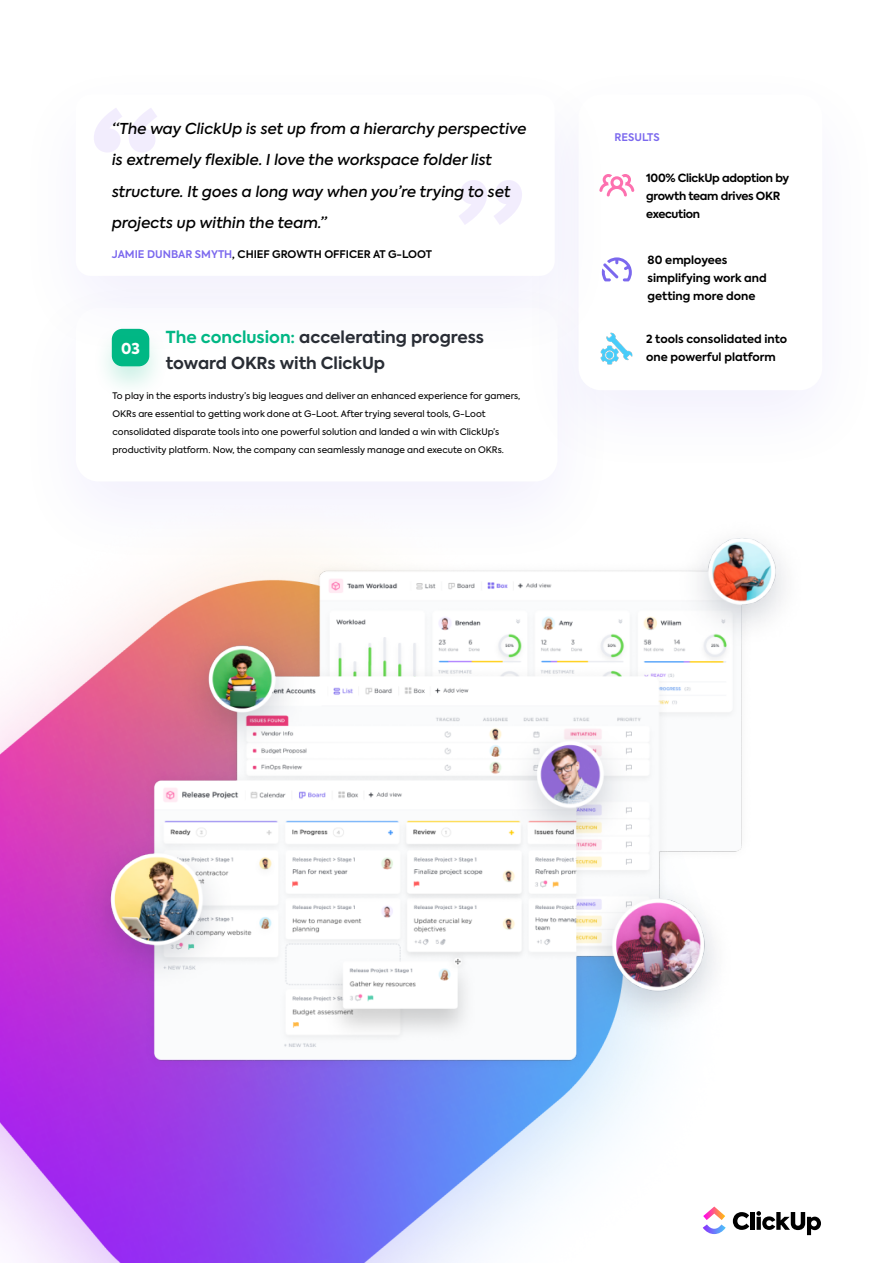
<style>
.page{position:relative;width:893px;height:1263px;background:#fff}
.page>*{position:absolute;margin:0;border:0;box-sizing:border-box;transform-origin:0 0}
.t1{font:700 16.5px/25.5px "Axiforma";color:#292d34}
.t2{font:italic 500 15px/31.5px "Axiforma";color:#000}
.t3{font:800 15px "Axiforma";color:#fff}
.t4{font:700 11.25px/18px "Axiforma";color:#000}
.t5{font:700 11.25px/18px "Axiforma";letter-spacing:-.025em;color:#000}
.t6{font:600 10.5px "Axiforma";color:#000}
.t7{font:600 10.5px "Axiforma";color:#7b68ee}
.t8{font:9px/18px "Axiforma";color:#000}
.s1{color:#7b68ee}
.s2{color:#00b884}
</style>
<div class="page">
<div style="left:92px;top:323px;width:78px;height:78px;background:#00b884;opacity:.2"></div>
<div style="left:112px;top:329px;width:37px;height:37px;background:#00b884;border-radius:10px"></div>
<svg style="left:615px;top:257px;width:17px;height:24px"></svg>
<svg style="left:615px;top:174px;width:19px;height:23px"></svg>
<div style="left:15px;top:61px;width:600px;height:303px;background:#fff"></div>
<svg style="left:94px;top:108px;width:63px;height:44px"></svg>
<svg style="left:459px;top:180px;width:63px;height:44px"></svg>
<img style="left:601px;top:333px;width:31px;height:32px">
<img style="left:0;top:485px;width:726px;height:778px">
<img style="left:76px;top:515px;width:708px;height:557px">
<svg style="left:702px;top:1207px;width:23px;height:27px"></svg>
<hr style="left:750px;top:1212px;width:4px;height:18px;background:#000">
<svg style="left:732px;top:1212px;width:17px;height:18px"></svg>
<svg style="left:756px;top:1211px;width:65px;height:24px"></svg>
<h2 class="t2" style="left:112px;top:113px;width:416px">“The way ClickUp is set up from a hierarchy perspective is extremely flexible. I love the workspace folder list structure. It goes a long way when you’re trying to set projects up within the team.”</h2>
<p class="t6" style="left:112px;top:247px;width:321px"><span class="s1">JAMIE DUNBAR SMYTH</span>, CHIEF GROWTH OFFICER AT G-LOOT</p>
<h1 class="t1" style="left:166px;top:325px;width:320px"><span class="s2">The conclusion:</span> accelerating progress toward OKRs with ClickUp</h1>
<h2 class="t3" style="left:121px;top:338px;width:20px">03</h2>
<p class="t8" style="left:112px;top:387px;width:409px">To play in the esports industry’s big leagues and deliver an enhanced experience for gamers, OKRs are essential to getting work done at G-Loot. After trying several tools, G-Loot consolidated disparate tools into one powerful solution and landed a win with ClickUp’s productivity platform. Now, the company can seamlessly manage and execute on OKRs.</p>
<p class="t7" style="left:614px;top:130px;width:47px">RESULTS</p>
<p class="t5" style="left:646px;top:169px;width:144px">100% ClickUp adoption by growth team drives OKR execution</p>
<p class="t4" style="left:647px;top:251px;width:121px">80 employees simplifying work and getting more done</p>
<p class="t4" style="left:646px;top:330px;width:143px">2 tools consolidated into one powerful platform</p>
</div>
